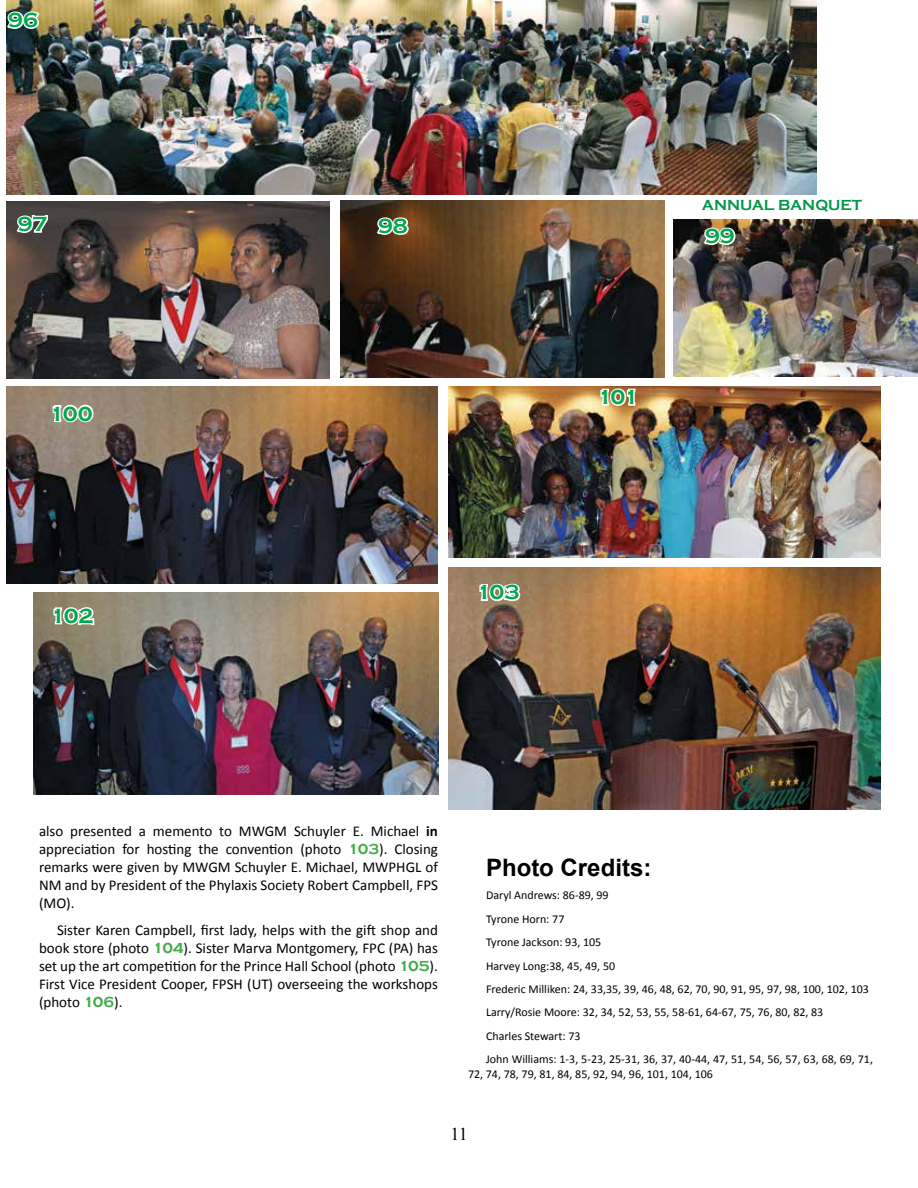
<style>
.page{position:relative;width:918px;height:1188px;background:#fff}
.page>*{position:absolute;margin:0;border:0;box-sizing:border-box;transform-origin:0 0}
.t1{font:700 24px "Arial";color:#000}
.t2{font:700 21px "Copperplate Gothic";letter-spacing:-.01em;color:#00a850}
.t3{font:18px "Times New Roman";color:#000}
.t4{font:15px/18px "Calibri";color:#000;text-align:justify}
.t5{font:700 15px "Copperplate Gothic";color:#009748}
.t6{font:12px/23.4px "Calibri";color:#000}
.s1{font-weight:700}
.s2{font-family:"Copperplate Gothic";font-weight:700;color:#40ad48}
</style>
<div class="page">
<img style="left:33px;top:592px;width:405px;height:202px">
<img style="left:448px;top:386px;width:432px;height:172px">
<img style="left:6px;top:386px;width:432px;height:197px">
<img style="left:674px;top:219px;width:244px;height:158px">
<img style="left:340px;top:201px;width:324px;height:176px">
<img style="left:6px;top:201px;width:324px;height:178px">
<img style="left:51px;top:0;width:765px;height:194px">
<img style="left:448px;top:567px;width:432px;height:242px">
<svg style="left:375px;top:215px;width:36px;height:22px"></svg>
<svg style="left:702px;top:225px;width:36px;height:22px"></svg>
<svg style="left:51px;top:403px;width:45px;height:21px"></svg>
<svg style="left:599px;top:386px;width:39px;height:22px"></svg>
<svg style="left:52px;top:605px;width:45px;height:22px"></svg>
<svg style="left:478px;top:581px;width:44px;height:22px"></svg>
<img style="left:6px;top:0;width:45px;height:310px">
<h2 class="t2" style="left:8px;top:9px;width:31px">96</h2>
<h2 class="t2" style="left:18px;top:213px;width:31px">97</h2>
<h2 class="t2" style="left:50px;top:402px;width:45px">100</h2>
<h2 class="t2" style="left:50px;top:604px;width:45px">102</h2>
<h2 class="t2" style="left:378px;top:215px;width:31px">98</h2>
<h2 class="t2" style="left:476px;top:581px;width:45px">103</h2>
<h2 class="t2" style="left:597px;top:386px;width:43px">101</h2>
<p class="t5" style="left:702px;top:196px;width:162px">ANNUAL BANQUET</p>
<h2 class="t2" style="left:705px;top:225px;width:31px">99</h2>
<p class="t4" style="left:39px;top:822px;width:401px">also presented a memento to MWGM Schuyler E. Michael <span class="s1">in </span>appreciation for hosting the convention (photo <span class="s2">103</span>). Closing remarks were given by MWGM Schuyler E. Michael, MWPHGL of NM and by President of the Phylaxis Society Robert Campbell, FPS (MO).</p>
<p class="t4" style="left:39px;top:921px;width:400px;text-indent:18px">Sister Karen Campbell, first lady, helps with the gift shop and book store (photo <span class="s2">104</span>). Sister Marva Montgomery, FPC (PA) has set up the art competition for the Prince Hall School (photo <span class="s2">105</span>).<br>First Vice President Cooper, FPSH (UT) overseeing the workshops (photo <span class="s2">106</span>).</p>
<h1 class="t1" style="left:486px;top:851px;width:167px">Photo Credits:</h1>
<p class="t6" style="left:486px;top:884px;width:389px">Daryl Andrews: 86-89, 99<br>Tyrone Horn: 77<br>Tyrone Jackson: 93, 105<br>Harvey Long:38, 45, 49, 50<br>Frederic Milliken: 24, 33,35, 39, 46, 48, 62, 70, 90, 91, 95, 97, 98, 100, 102, 103<br>Larry/Rosie Moore: 32, 34, 52, 53, 55, 58-61, 64-67, 75, 76, 80, 82, 83<br>Charles Stewart: 73<br>John Williams: 1-3, 5-23, 25-31, 36, 37, 40-44, 47, 51, 54, 56, 57, 63, 68, 69, 71,</p>
<p class="t6" style="left:468px;top:1062px;width:246px">72, 74, 78, 79, 81, 84, 85, 92, 94, 96, 101, 104, 106</p>
<p class="t3" style="left:450px;top:1122px;width:19px">11</p>
</div>
